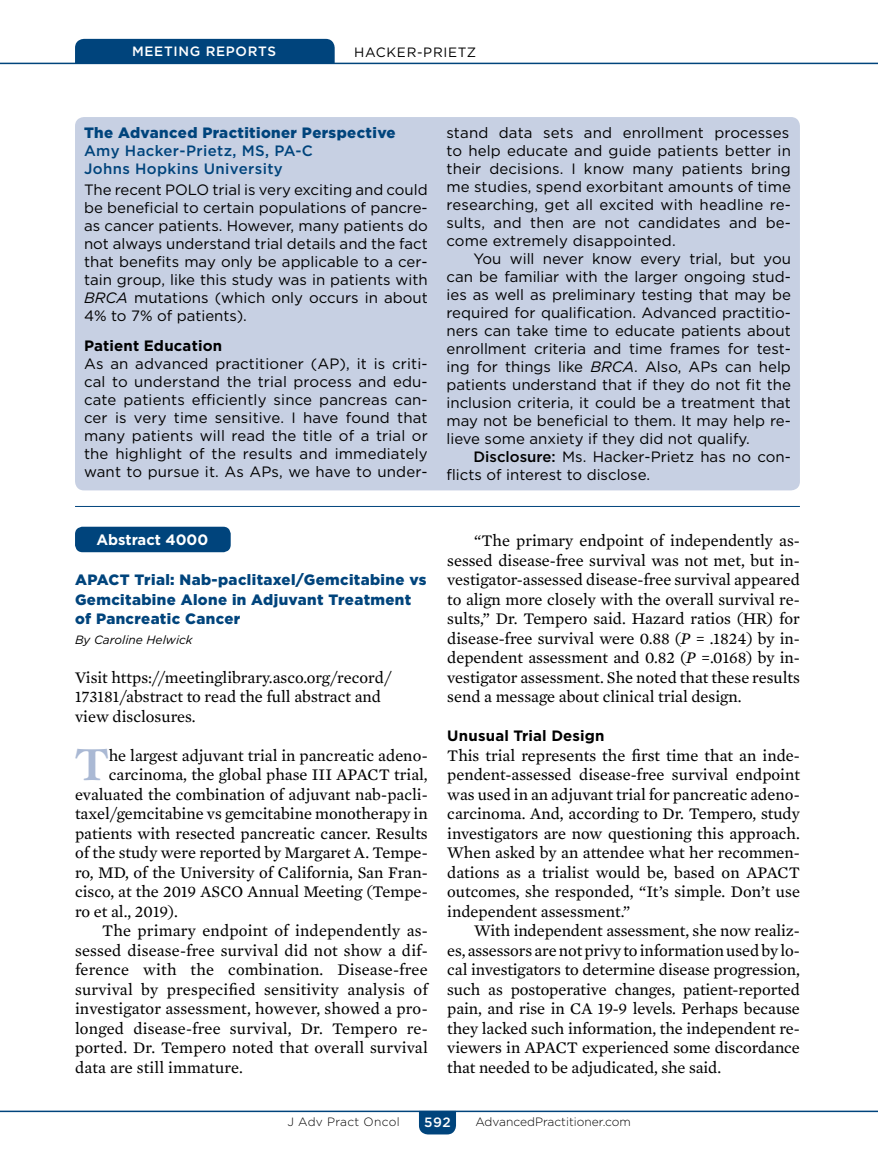
<style>
.page{position:relative;width:878px;height:1175px;background:#fff}
.page>*{position:absolute;margin:0;border:0;box-sizing:border-box;transform-origin:0 0}
.t1{font:700 44.7px "Hoefler Txt";color:#aab9d4}
.t2{font:16.5px/19.5px "Mercury Text G2";color:#000;text-align:justify}
.t3{font:15px/18px "Gotham";color:#000;text-align:justify}
.t4{font:900 15px/19.5px "Gotham";letter-spacing:.025em;color:#00447c}
.t5{font:500 15px/18px "Gotham";letter-spacing:.025em;color:#00447c}
.t6{font:700 15px "Gotham";letter-spacing:.01em;color:#000}
.t7{font:700 15px "Gotham";color:#fff}
.t8{font:500 13.5px "Gotham";letter-spacing:.05em;color:#fff}
.t9{font:13.5px "Gotham";letter-spacing:.05em;color:#000}
.t10{font:300 12px "Gotham";color:#000}
.t11{font:italic 12px "Gotham";color:#000}
.t12{font:300 12px "Gotham";letter-spacing:.025em;color:#000}
.s1{font-style:italic}
.s2{font-weight:500}
</style>
<div class="page">
<hr style="left:0;top:1110px;width:878px;height:2px;background:#00447c">
<svg style="left:419px;top:1110px;width:37px;height:24px"></svg>
<hr style="left:0;top:63px;width:878px;height:1px;background:#00447c">
<div style="left:75px;top:39px;width:259px;height:24px;background:#00447c"></div>
<div style="left:75px;top:117px;width:725px;height:373px;background:#c7d0e3;border-radius:9px"></div>
<div style="left:75px;top:526px;width:156px;height:26px;background:#00447c;border-radius:8px"></div>
<hr style="left:75px;top:506px;width:725px;height:1px;background:#00447c">
<p class="t8" style="left:132px;top:43px;width:145px">MEETING REPORTS</p>
<p class="t9" style="left:354px;top:43px;width:124px">HACKER-PRIETZ</p>
<p class="t4" style="left:84px;top:123px;width:313px">The Advanced Practitioner Perspective</p>
<p class="t5" style="left:84px;top:142px;width:230px">Amy Hacker-Prietz, MS, PA-C<br>Johns Hopkins University</p>
<p class="t3" style="left:84px;top:180px;width:345px">The recent POLO trial is very exciting and could be beneficial to certain populations of pancre&shy;as cancer patients. However, many patients do not always understand trial details and the fact that benefits may only be applicable to a cer&shy;tain group, like this study was in patients with <span class="s1">BRCA</span> mutations (which only occurs in about 4% to 7% of patients).</p>
<p class="t6" style="left:84px;top:336px;width:140px">Patient Education</p>
<p class="t3" style="left:84px;top:354px;width:345px">As an advanced practitioner (AP), it is criti&shy;cal to understand the trial process and edu&shy;cate patients efficiently since pancreas can&shy;cer is very time sensitive. I have found that many patients will read the title of a trial or the highlight of the results and immediately want to pursue it. As APs, we have to under-</p>
<p class="t3" style="left:446px;top:123px;width:346px">stand data sets and enrollment processes to help educate and guide patients better in their decisions. I know many patients bring me studies, spend exorbitant amounts of time researching, get all excited with headline re&shy;sults, and then are not candidates and be&shy;come extremely disappointed.</p>
<p class="t3" style="left:446px;top:249px;width:346px;text-indent:27px">You will never know every trial, but you can be familiar with the larger ongoing stud&shy;ies as well as preliminary testing that may be required for qualification. Advanced practitio&shy;ners can take time to educate patients about enrollment criteria and time frames for test&shy;ing for things like <span class="s1">BRCA</span>. Also, APs can help patients understand that if they do not fit the inclusion criteria, it could be a treatment that may not be beneficial to them. It may help re&shy;lieve some anxiety if they did not qualify.</p>
<p class="t3" style="left:446px;top:447px;width:346px;text-indent:27px"><span class="s2">Disclosure:</span> Ms. Hacker-Prietz has no con&shy;flicts of interest to disclose.</p>
<p class="t7" style="left:96px;top:529px;width:113px">Abstract 4000</p>
<p class="t4" style="left:75px;top:570px;width:353px">APACT Trial: Nab-paclitaxel/Gemcitabine vs<br>Gemcitabine Alone in Adjuvant Treatment of Pancreatic Cancer</p>
<p class="t11" style="left:75px;top:632px;width:119px">By Caroline Helwick</p>
<p class="t2" style="left:75px;top:666px;width:317px;text-align:left">Visit https://meetinglibrary.asco.org/record/<br>173181/abstract to read the full abstract and view disclosures.</p>
<h1 class="t1" style="left:75px;top:737px;width:35px">T</h1>
<p class="t2" style="left:109px;top:744px;width:320px">he largest adjuvant trial in pancreatic adeno-</p>
<p class="t2" style="left:109px;top:764px;width:320px">carcinoma, the global phase III APACT trial,</p>
<p class="t2" style="left:75px;top:783px;width:354px">evaluated the combination of adjuvant nab-pacli-</p>
<p class="t2" style="left:75px;top:803px;width:354px">taxel/gemcitabine vs gemcitabine monotherapy in</p>
<p class="t2" style="left:75px;top:822px;width:354px">patients with resected pancreatic cancer. Results</p>
<p class="t2" style="left:75px;top:842px;width:354px">of the study were reported by Margaret A. Tempe-</p>
<p class="t2" style="left:75px;top:861px;width:354px">ro, MD, of the University of California, San Fran-</p>
<p class="t2" style="left:75px;top:881px;width:354px">cisco, at the 2019 ASCO Annual Meeting (Tempe-</p>
<p class="t2" style="left:75px;top:900px;width:104px">ro et al., 2019).</p>
<p class="t2" style="left:102px;top:920px;width:327px">The primary endpoint of independently as-</p>
<p class="t2" style="left:75px;top:939px;width:354px">sessed disease-free survival did not show a dif-</p>
<p class="t2" style="left:75px;top:959px;width:354px">ference with the combination. Disease-free</p>
<p class="t2" style="left:75px;top:978px;width:354px">survival by prespecified sensitivity analysis of</p>
<p class="t2" style="left:75px;top:998px;width:354px">investigator assessment, however, showed a pro-</p>
<p class="t2" style="left:75px;top:1017px;width:354px">longed disease-free survival, Dr. Tempero re-</p>
<p class="t2" style="left:75px;top:1037px;width:354px">ported. Dr. Tempero noted that overall survival</p>
<p class="t2" style="left:75px;top:1056px;width:169px">data are still immature.</p>
<p class="t2" style="left:447px;top:530px;width:354px;text-indent:27px">“The primary endpoint of independently as&shy;sessed disease-free survival was not met, but in&shy;vestigator-assessed disease-free survival appeared to align more closely with the overall survival re&shy;sults,” Dr. Tempero said. Hazard ratios (HR) for disease-free survival were 0.88 (<span class="s1">P</span> = .1824) by in&shy;dependent assessment and 0.82 (<span class="s1">P</span> =.0168) by in&shy;vestigator assessment. She noted that these results send a message about clinical trial design.</p>
<p class="t6" style="left:447px;top:726px;width:159px">Unusual Trial Design</p>
<p class="t2" style="left:447px;top:744px;width:354px">This trial represents the first time that an inde&shy;pendent-assessed disease-free survival endpoint was used in an adjuvant trial for pancreatic adeno&shy;carcinoma. And, according to Dr. Tempero, study investigators are now questioning this approach.<br>When asked by an attendee what her recommen&shy;dations as a trialist would be, based on APACT outcomes, she responded, “It’s simple. Don’t use independent assessment.”</p>
<p class="t2" style="left:447px;top:920px;width:354px;text-indent:27px">With independent assessment, she now realiz&shy;es, assessors are not privy to information used by lo&shy;cal investigators to determine disease progression, such as postoperative changes, patient-reported pain, and rise in CA 19-9 levels. Perhaps because they lacked such information, the independent re&shy;viewers in APACT experienced some discordance that needed to be adjudicated, she said.</p>
<p class="t12" style="left:287px;top:1114px;width:114px">J Adv Pract Oncol</p>
<p class="t8" style="left:424px;top:1113px;width:28px">592</p>
<p class="t10" style="left:475px;top:1114px;width:157px">AdvancedPractitioner.com</p>
</div>
